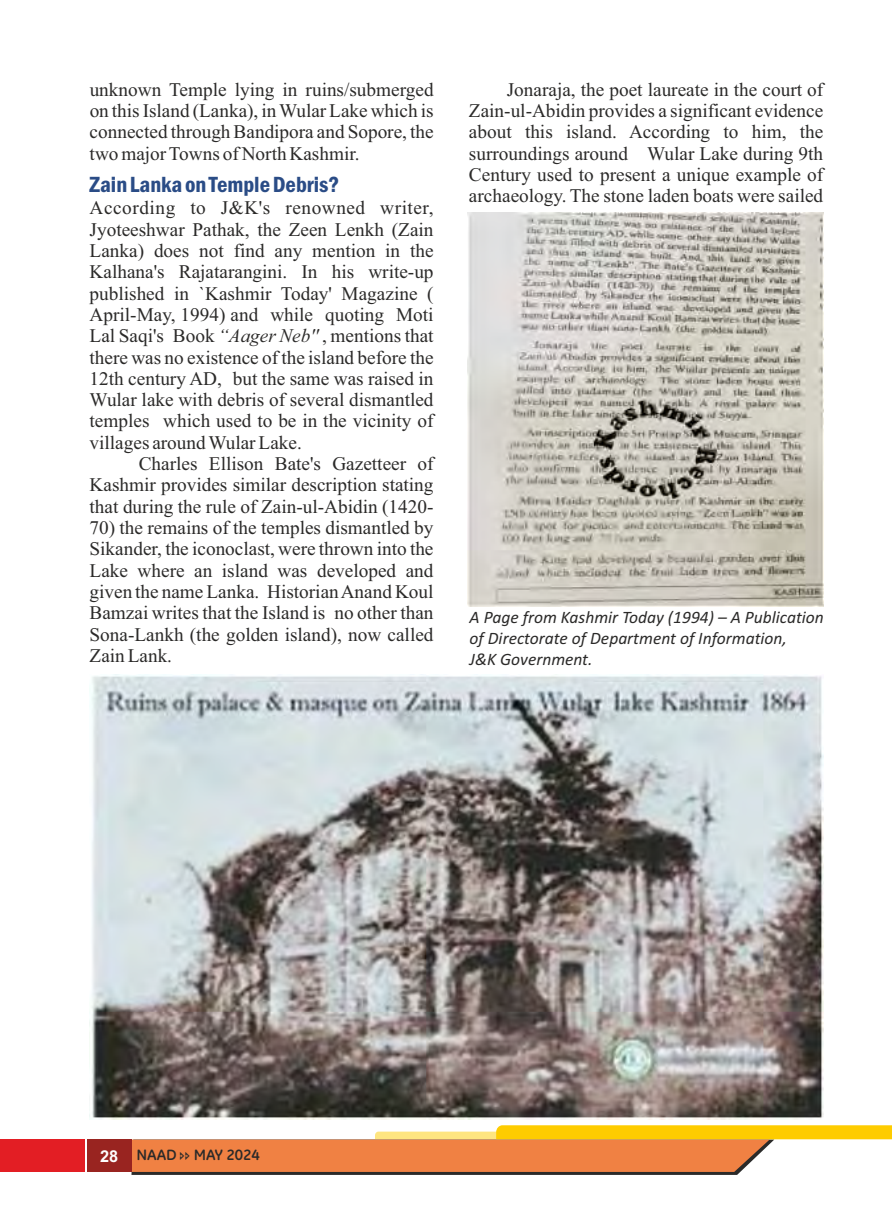
<style>
.page{position:relative;width:892px;height:1207px;background:#fff}
.page>*{position:absolute;margin:0;border:0;box-sizing:border-box;transform-origin:0 0}
.t1{font:600 condensed 22.75px "Franklin Gothic";color:#2a4c86}
.t2{font:19.25px/21.3px "Times New Roman";color:#2b2a29;text-align:justify}
.t3{font:italic 17.5px/21.3px "Calibri";color:#2b2a29}
.t4{font:700 15.22px "GE Inspira";color:#2b2a29;scale:1.04 1}
.s1{font-style:italic}
.s2{font-family:"Arial";font-size:16.28px;color:#fefefe}
</style>
<div class="page">
<img style="left:91px;top:675px;width:732px;height:444px">
<img style="left:468px;top:213px;width:355px;height:393px">
<div style="left:0;top:1139px;width:85px;height:33px;background:#e31e24"></div>
<div style="left:87px;top:1139px;width:44px;height:33px;background:#992420"></div>
<svg style="left:131px;top:1125px;width:761px;height:50px"></svg>
<p class="t2" style="left:90px;top:80px;width:345px">unknown Temple lying in ruins/submerged on this Island (Lanka), in Wular Lake which is connected through Bandipora and Sopore, the two major Towns of North Kashmir.</p>
<p class="t1" style="left:90px;top:176px;width:251px">Zain Lanka on Temple Debris?</p>
<p class="t2" style="left:90px;top:199px;width:345px">According to J&amp;K's renowned writer, Jyoteeshwar Pathak, the Zeen Lenkh (Zain Lanka) does not find any mention in the Kalhana's Rajatarangini. In his write-up published in `Kashmir Today' Magazine ( April-May, 1994) and while quoting Moti Lal Saqi's Book <span class="s1">“Aager Neb''</span> , mentions that there was no existence of the island before the 12th century AD, but the same was raised in Wular lake with debris of several dismantled temples which used to be in the vicinity of villages around Wular Lake.</p>
<p class="t2" style="left:90px;top:455px;width:345px;text-indent:49px">Charles Ellison Bate's Gazetteer of Kashmir provides similar description stating that during the rule of Zain-ul-Abidin (1420-</p>
<p class="t2" style="left:90px;top:519px;width:345px">70) the remains of the temples dismantled by Sikander, the iconoclast, were thrown into the Lake where an island was developed and given the name Lanka. Historian Anand Koul Bamzai writes that the Island is no other than Sona-Lankh (the golden island), now called Zain Lank.</p>
<p class="t2" style="left:469px;top:80px;width:356px;text-indent:38px">Jonaraja, the poet laureate in the court of Zain-ul-Abidin provides a significant evidence about this island. According to him, the surroundings around Wular Lake during 9th Century used to present a unique example of archaeology. The stone laden boats were sailed</p>
<p class="t3" style="left:470px;top:607px;width:356px">A Page from Kashmir Today (1994) – A Publication of Directorate of Department of Information,<br>J&amp;K Government.</p>
<p class="t4" style="left:100px;top:1149px;width:155px"><span class="s2">28</span> NAAD MAY 2024</p>
</div>
